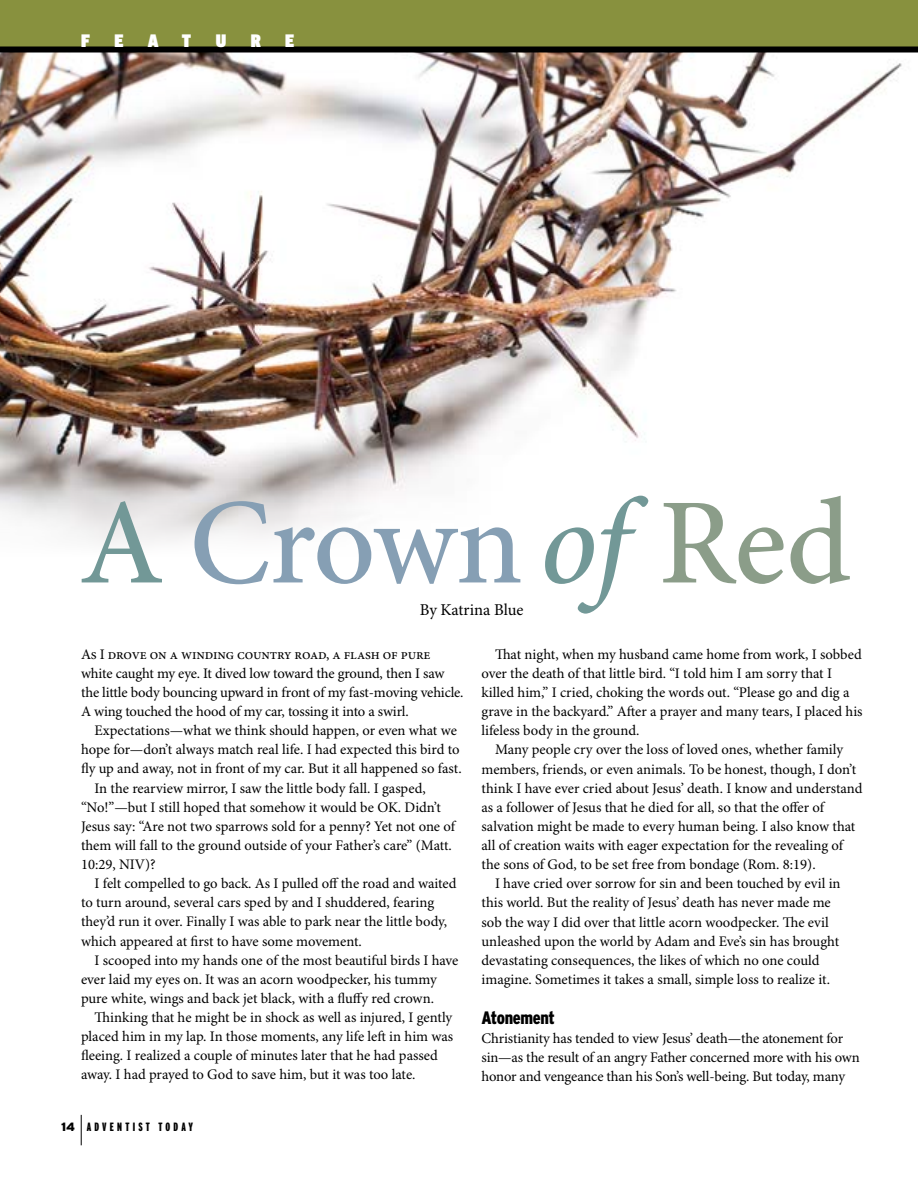
<style>
.page{position:relative;width:918px;height:1188px;background:#fff}
.page>*{position:absolute;margin:0;border:0;box-sizing:border-box;transform-origin:0 0}
.t1{font:500 122.25px "Minion Pro";letter-spacing:-.01em;color:#869fb4}
.t2{font:900 condensed 18px "Interstate";letter-spacing:-.02em;color:#000}
.t3{font:900 condensed 18px "Interstate";color:#fff}
.t4{font:16.5px "Minion Pro";color:#000}
.t5{font:14.7px/19.2px "Minion Pro";letter-spacing:-.005em;color:#000}
.t6{font:900 extra-condensed 12px "Interstate";letter-spacing:.27em;color:#000}
.s1{color:#729897}
.s2{font-style:italic;color:#729897}
.s3{color:#8b9d89}
.s4{font-stretch:normal}
</style>
<div class="page">
<img style="left:0;top:52px;width:912px;height:492px">
<hr style="left:81px;top:1115px;width:1px;height:30px;background:#000">
<div style="left:0;top:0;width:918px;height:49px;background:#88913e"></div>
<div style="left:0;top:46px;width:918px;height:6px;background:#000"></div>
<p class="t3" style="left:81px;top:30px;width:10px">F</p>
<p class="t3" style="left:114px;top:30px;width:11px">E</p>
<p class="t3" style="left:148px;top:30px;width:12px">A</p>
<p class="t3" style="left:182px;top:30px;width:11px">T</p>
<p class="t3" style="left:216px;top:30px;width:12px">U</p>
<p class="t3" style="left:251px;top:30px;width:12px">R</p>
<p class="t3" style="left:285px;top:30px;width:11px">E</p>
<h1 class="t1" style="left:79px;top:461px;width:773px"><span class="s1">A</span> Crown<span class="s2">of</span> <span class="s3">Red</span></h1>
<p class="t4" style="left:420px;top:600px;width:105px">By Katrina Blue</p>
<p class="t5" style="left:81px;top:645px;width:384px">As I drove on a winding country road, a flash of pure white caught my eye. It dived low toward the ground, then I saw the little body bouncing upward in front of my fast-moving vehicle.<br>A wing touched the hood of my car, tossing it into a swirl.</p>
<p class="t5" style="left:94px;top:721px;width:364px">Expectations—what we think should happen, or even what we</p>
<p class="t5" style="left:81px;top:741px;width:380px">hope for—don’t always match real life. I had expected this bird to</p>
<p class="t5" style="left:81px;top:760px;width:382px">fly up and away, not in front of my car. But it all happened so fast.</p>
<p class="t5" style="left:94px;top:779px;width:333px">In the rearview mirror, I saw the little body fall. I gasped,</p>
<p class="t5" style="left:81px;top:798px;width:362px">“No!”—but I still hoped that somehow it would be OK. Didn’t</p>
<p class="t5" style="left:81px;top:817px;width:377px">Jesus say: “Are not two sparrows sold for a penny? Yet not one of</p>
<p class="t5" style="left:81px;top:836px;width:372px">them will fall to the ground outside of your Father’s care” (Matt.</p>
<p class="t5" style="left:81px;top:855px;width:76px">10:29, NIV)?</p>
<p class="t5" style="left:94px;top:874px;width:363px">I felt compelled to go back. As I pulled off the road and waited</p>
<p class="t5" style="left:81px;top:894px;width:355px">to turn around, several cars sped by and I shuddered, fearing</p>
<p class="t5" style="left:81px;top:913px;width:368px">they’d run it over. Finally I was able to park near the little body,</p>
<p class="t5" style="left:81px;top:932px;width:282px">which appeared at first to have some movement.</p>
<p class="t5" style="left:94px;top:951px;width:365px">I scooped into my hands one of the most beautiful birds I have</p>
<p class="t5" style="left:81px;top:970px;width:358px">ever laid my eyes on. It was an acorn woodpecker, his tummy</p>
<p class="t5" style="left:81px;top:989px;width:355px">pure white, wings and back jet black, with a fluffy red crown.</p>
<p class="t5" style="left:94px;top:1008px;width:360px">Thinking that he might be in shock as well as injured, I gently</p>
<p class="t5" style="left:81px;top:1028px;width:374px">placed him in my lap. In those moments, any life left in him was</p>
<p class="t5" style="left:81px;top:1047px;width:358px">fleeing. I realized a couple of minutes later that he had passed</p>
<p class="t5" style="left:81px;top:1066px;width:336px">away. I had prayed to God to save him, but it was too late.</p>
<p class="t6" style="left:61px;top:1121px;width:133px"><span class="s4">14</span> ADVENTIST TODAY</p>
<p class="t5" style="left:482px;top:645px;width:383px;text-indent:13px">That night, when my husband came home from work, I sobbed over the death of that little bird. “I told him I am sorry that I killed him,” I cried, choking the words out. “Please go and dig a grave in the backyard.” After a prayer and many tears, I placed his lifeless body in the ground.</p>
<p class="t5" style="left:482px;top:741px;width:383px;text-indent:13px">Many people cry over the loss of loved ones, whether family members, friends, or even animals. To be honest, though, I don’t think I have ever cried about Jesus’ death. I know and understand as a follower of Jesus that he died for all, so that the offer of salvation might be made to every human being. I also know that all of creation waits with eager expectation for the revealing of the sons of God, to be set free from bondage (Rom. 8:19).</p>
<p class="t5" style="left:482px;top:875px;width:361px;text-indent:13px">I have cried over sorrow for sin and been touched by evil in this world. But the reality of Jesus’ death has never made me sob the way I did over that little acorn woodpecker. The evil unleashed upon the world by Adam and Eve’s sin has brought devastating consequences, the likes of which no one could imagine. Sometimes it takes a small, simple loss to realize it.</p>
<p class="t2" style="left:482px;top:1007px;width:75px">Atonement</p>
<p class="t5" style="left:482px;top:1029px;width:380px">Christianity has tended to view Jesus’ death—the atonement for sin—as the result of an angry Father concerned more with his own honor and vengeance than his Son’s well-being. But today, many</p>
</div>
